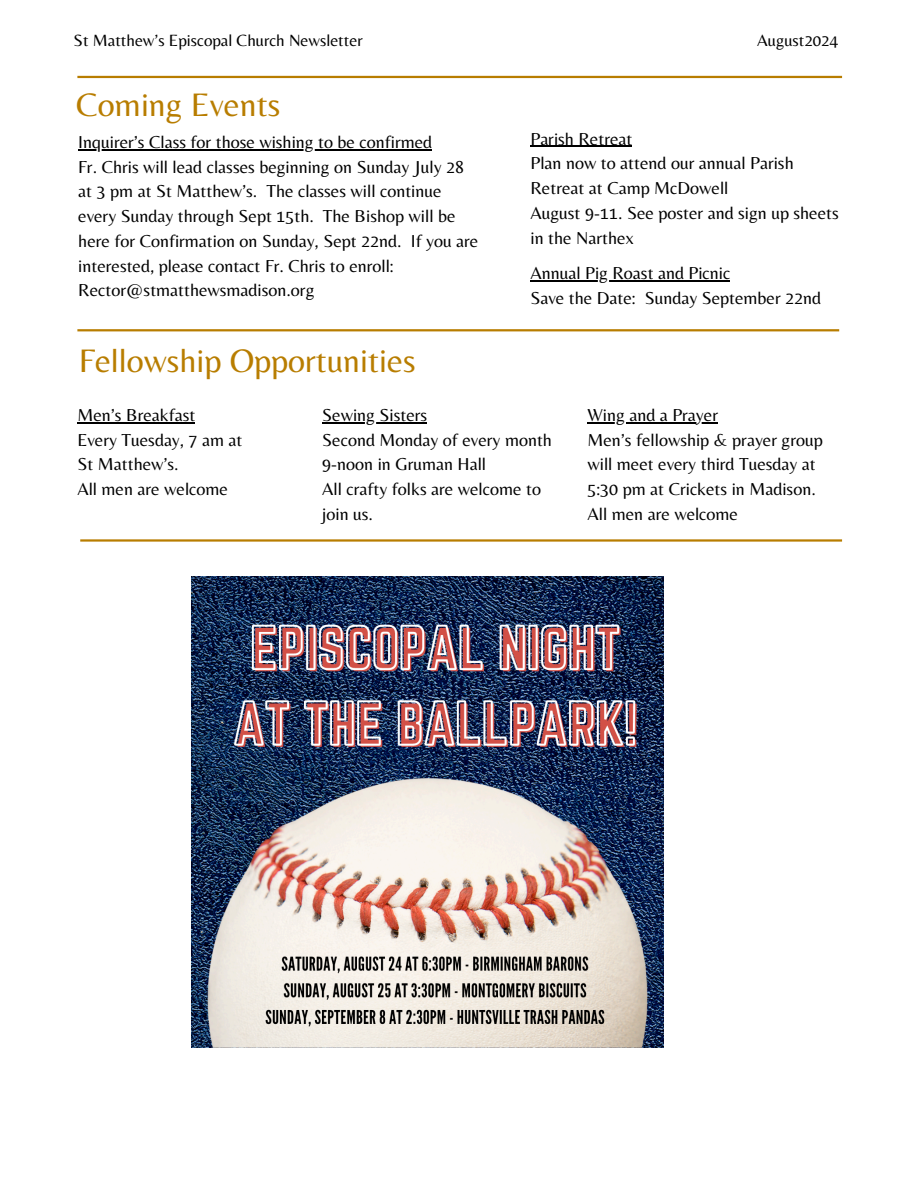
<style>
.page{position:relative;width:918px;height:1188px;background:#fff}
.page>*{position:absolute;margin:0;border:0;box-sizing:border-box;transform-origin:0 0}
.t1{font:33.9px "Belleza";color:#b87d00}
.t2{font:18px/24.8px "Belleza";color:#000}
.t3{font:16.95px "Belleza";color:#000}
</style>
<div class="page">
<hr style="left:77px;top:329px;width:762px;height:2px;background:#b87d00">
<hr style="left:80px;top:539px;width:762px;height:3px;background:#b87d00">
<hr style="left:77px;top:76px;width:765px;height:2px;background:#b87d00">
<img style="left:192px;top:576px;width:471px;height:472px">
<hr style="left:322px;top:422px;width:105px;height:1px;background:#000">
<hr style="left:77px;top:422px;width:118px;height:1px;background:#000">
<hr style="left:588px;top:422px;width:130px;height:1px;background:#000">
<hr style="left:78px;top:149px;width:354px;height:1px;background:#000">
<hr style="left:531px;top:146px;width:101px;height:1px;background:#000">
<hr style="left:531px;top:280px;width:199px;height:2px;background:#000">
<p class="t3" style="left:74px;top:30px;width:291px">St Matthew’s Episcopal Church Newsletter</p>
<h1 class="t3" style="left:757px;top:30px;width:82px">August2024</h1>
<p class="t1" style="left:76px;top:84px;width:206px">Coming Events</p>
<p class="t2" style="left:78px;top:129px;width:355px">Inquirer’s Class for those wishing to be confirmed</p>
<p class="t2" style="left:78px;top:154px;width:402px">Fr. Chris will lead classes beginning on Sunday July 28 at 3 pm at St Matthew’s. The classes will continue every Sunday through Sept 15th. The Bishop will be here for Confirmation on Sunday, Sept 22nd. If you are interested, please contact Fr. Chris to enroll:<br>Rector@stmatthewsmadison.org</p>
<p class="t1" style="left:79px;top:340px;width:338px">Fellowship Opportunities</p>
<p class="t2" style="left:531px;top:126px;width:103px">Parish Retreat</p>
<p class="t2" style="left:531px;top:151px;width:265px">Plan now to attend our annual Parish<br>Retreat at Camp McDowell</p>
<p class="t2" style="left:531px;top:200px;width:310px">August 9-11. See poster and sign up sheets in the Narthex</p>
<p class="t2" style="left:531px;top:261px;width:201px">Annual Pig Roast and Picnic</p>
<p class="t2" style="left:531px;top:285px;width:292px">Save the Date: Sunday September 22nd</p>
<p class="t2" style="left:77px;top:402px;width:119px">Men’s Breakfast</p>
<p class="t2" style="left:77px;top:427px;width:167px">Every Tuesday, 7 am at</p>
<p class="t2" style="left:77px;top:452px;width:103px">St Matthew’s.</p>
<p class="t2" style="left:77px;top:476px;width:152px">All men are welcome</p>
<p class="t2" style="left:322px;top:402px;width:106px">Sewing Sisters</p>
<p class="t2" style="left:322px;top:427px;width:231px">Second Monday of every month<br>9-noon in Gruman Hall</p>
<p class="t2" style="left:322px;top:476px;width:220px">All crafty folks are welcome to join us.</p>
<h1 class="t2" style="left:588px;top:402px;width:132px">Wing and a Prayer</h1>
<p class="t2" style="left:588px;top:427px;width:237px">Men’s fellowship &amp; prayer group will meet every third Tuesday at<br>5:30 pm at Crickets in Madison.<br>All men are welcome</p>
</div>
